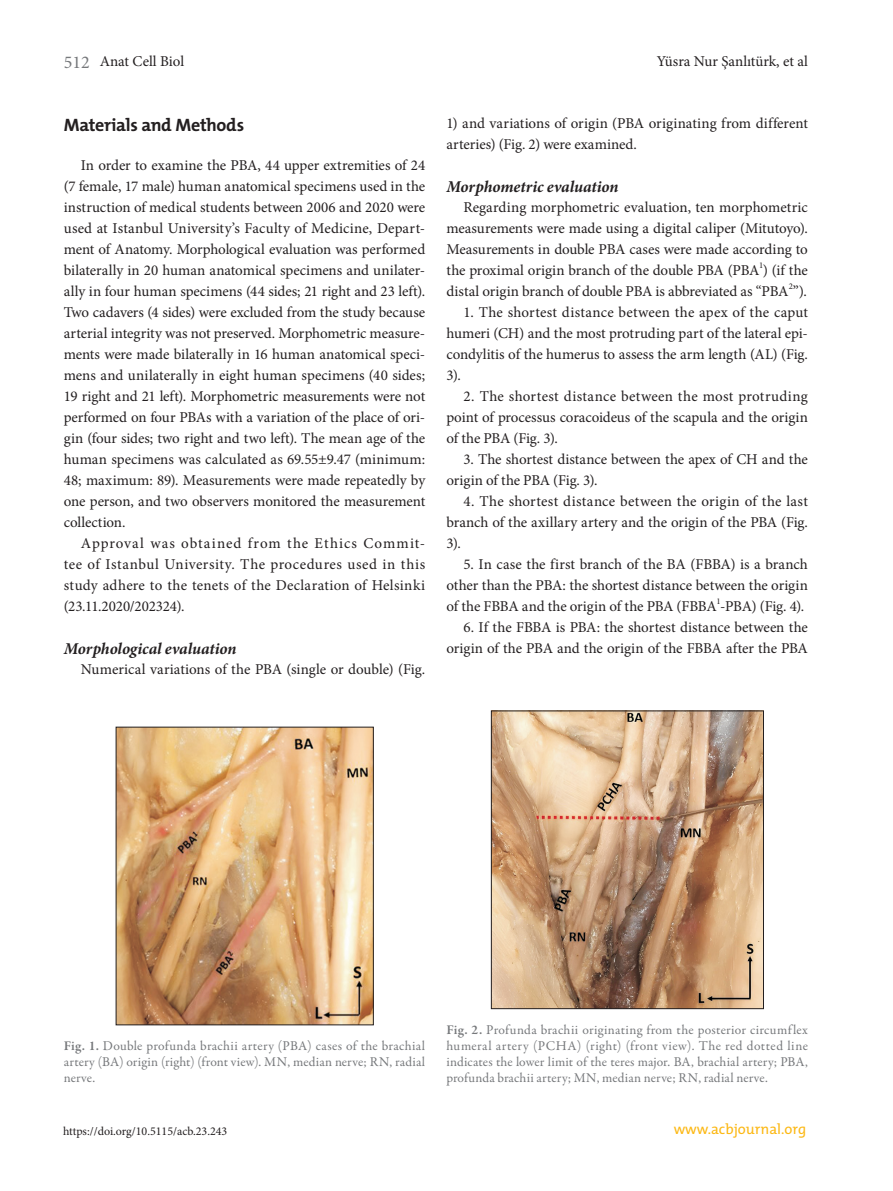
<style>
.page{position:relative;width:893px;height:1191px;background:#fff}
.page>*{position:absolute;margin:0;border:0;box-sizing:border-box;transform-origin:0 0}
.t1{font:700 18px "The Mix";letter-spacing:-.015em;color:#231f20}
.t2{font:italic 700 16.5px "Minion Pro";letter-spacing:-.005em;color:#231f20}
.t3{font:15px/21px "Minion Pro";letter-spacing:-.005em;color:#231f20;text-align:justify}
.t4{font:14.7px "The Mix";color:#fcb814}
.t5{font:13.5px/16.2px "Garamond Premr Pro";letter-spacing:.01em;color:#76787b;text-align:justify}
.t6{font:12px "Minion Pro";color:#231f20}
.t7{font:8.7px "Minion Pro";color:#231f20}
.s1{font-size:18px;color:#76787b}
.s2{font-weight:600}
</style>
<div class="page">
<img style="left:118px;top:729px;width:254px;height:294px">
<div style="left:116px;top:727px;width:258px;height:298px;border:1px solid #231f20"></div>
<img style="left:493px;top:712px;width:269px;height:295px">
<div style="left:491px;top:710px;width:273px;height:299px;border:1px solid #231f20"></div>
<p class="t3" style="left:64px;top:50px;width:122px"><span class="s1">512</span> Anat Cell Biol</p>
<p class="t3" style="left:657px;top:50px;width:153px">Yüsra Nur Şanlıtürk, et al</p>
<p class="t1" style="left:64px;top:110px;width:182px">Materials and Methods</p>
<p class="t3" style="left:64px;top:155px;width:363px;text-indent:17px">In order to examine the PBA, 44 upper extremities of 24 (7 female, 17 male) human anatomical specimens used in the instruction of medical students between 2006 and 2020 were used at Istanbul University’s Faculty of Medicine, Depart&shy;ment of Anatomy. Morphological evaluation was performed bilaterally in 20 human anatomical specimens and unilater&shy;ally in four human specimens (44 sides; 21 right and 23 left).<br>Two cadavers (4 sides) were excluded from the study because arterial integrity was not preserved. Morphometric measure&shy;ments were made bilaterally in 16 human anatomical speci&shy;mens and unilaterally in eight human specimens (40 sides; 19 right and 21 left). Morphometric measurements were not performed on four PBAs with a variation of the place of ori&shy;gin (four sides; two right and two left). The mean age of the human specimens was calculated as 69.55±9.47 (minimum:<br>48; maximum: 89). Measurements were made repeatedly by one person, and two observers monitored the measurement collection.</p>
<p class="t3" style="left:64px;top:533px;width:363px;text-indent:17px">Approval was obtained from the Ethics Commit&shy;tee of Istanbul University. The procedures used in this study adhere to the tenets of the Declaration of Helsinki (23.11.2020/202324).</p>
<p class="t2" style="left:64px;top:637px;width:174px">Morphological evaluation</p>
<p class="t3" style="left:81px;top:659px;width:346px">Numerical variations of the PBA (single or double) (Fig.</p>
<p class="t3" style="left:446px;top:113px;width:363px">1) and variations of origin (PBA originating from different arteries) (Fig. 2) were examined.</p>
<p class="t2" style="left:446px;top:175px;width:174px">Morphometric evaluation</p>
<p class="t3" style="left:446px;top:197px;width:363px;text-indent:17px">Regarding morphometric evaluation, ten morphometric measurements were made using a digital caliper (Mitutoyo).<br>Measurements in double PBA cases were made according to the proximal origin branch of the double PBA (PBA ) (if the</p>
<p class="t7" style="left:759px;top:259px;width:6px">1</p>
<p class="t3" style="left:446px;top:281px;width:362px">distal origin branch of double PBA is abbreviated as “PBA ”).</p>
<p class="t7" style="left:789px;top:280px;width:6px">2</p>
<p class="t3" style="left:446px;top:302px;width:363px;text-indent:17px">1. The shortest distance between the apex of the caput humeri (CH) and the most protruding part of the lateral epi&shy;condylitis of the humerus to assess the arm length (AL) (Fig.<br>3).</p>
<p class="t3" style="left:446px;top:386px;width:363px;text-indent:17px">2. The shortest distance between the most protruding point of processus coracoideus of the scapula and the origin of the PBA (Fig. 3).</p>
<p class="t3" style="left:446px;top:449px;width:363px;text-indent:17px">3. The shortest distance between the apex of CH and the origin of the PBA (Fig. 3).</p>
<p class="t3" style="left:446px;top:491px;width:363px;text-indent:17px">4. The shortest distance between the origin of the last branch of the axillary artery and the origin of the PBA (Fig.<br>3).</p>
<p class="t3" style="left:446px;top:554px;width:363px;text-indent:17px">5. In case the first branch of the BA (FBBA) is a branch other than the PBA: the shortest distance between the origin of the FBBA and the origin of the PBA (FBBA -PBA) (Fig. 4).</p>
<p class="t7" style="left:716px;top:595px;width:6px">1</p>
<p class="t3" style="left:446px;top:617px;width:363px;text-align:right">6. If the FBBA is PBA: the shortest distance between the origin of the PBA and the origin of the FBBA after the PBA</p>
<p class="t5" style="left:64px;top:1038px;width:363px"><span class="s2">Fig. 1.</span> Double profunda brachii artery (PBA) cases of the brachial artery (BA) origin (right) (front view). MN, median nerve; RN, radial nerve.</p>
<p class="t5" style="left:446px;top:1021px;width:363px"><span class="s2">Fig. 2.</span> Profunda brachii originating from the posterior circumflex humeral artery (PCHA) (right) (front view). The red dotted line indicates the lower limit of the teres major. BA, brachial artery; PBA, profunda brachii artery; MN, median nerve; RN, radial nerve.</p>
<p class="t6" style="left:63px;top:1123px;width:166px">https://doi.org/10.5115/acb.23.243</p>
<p class="t4" style="left:674px;top:1117px;width:134px">www.acbjournal.org</p>
</div>
